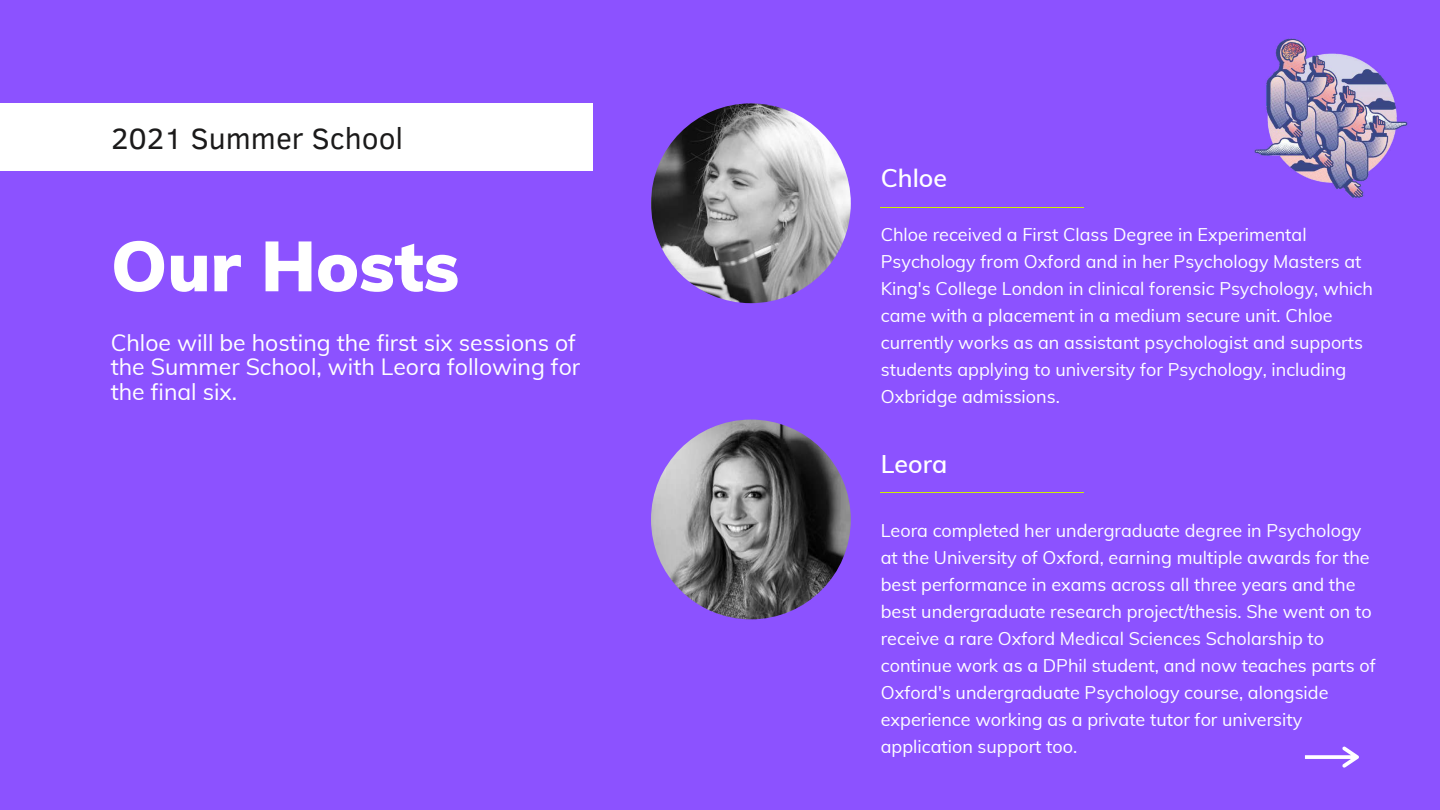
<style>
.page{position:relative;width:1440px;height:810px;background:#8c52ff}
.page>*{position:absolute;margin:0;border:0;box-sizing:border-box;transform-origin:0 0}
.t1{font:900 70px "Muli";color:#fff}
.t2{font:30px "Clear Sans";color:#1b1a1a}
.t3{font:600 25px "Muli";color:#fff}
.t4{font:23px/24.8px "Muli";color:#fff}
.t5{font:18px/27px "Muli";color:#fff}
</style>
<div class="page">
<svg style="left:1305px;top:746px;width:54px;height:22px"></svg>
<img style="left:651px;top:420px;width:200px;height:199px;border-radius:50%">
<img style="left:651px;top:103px;width:200px;height:200px;border-radius:50%">
<div style="left:0;top:104px;width:592px;height:67px;background:#fff"></div>
<hr style="left:881px;top:492px;width:203px;height:1px;background:#cced00">
<hr style="left:881px;top:207px;width:203px;height:1px;background:#cced00">
<img style="left:1254px;top:38px;width:154px;height:160px">
<h2 class="t2" style="left:111px;top:117px;width:294px">2021 Summer School</h2>
<h1 class="t1" style="left:111px;top:221px;width:350px">Our Hosts</h1>
<p class="t4" style="left:111px;top:330px;width:471px">Chloe will be hosting the first six sessions of the Summer School, with Leora following for the final six.</p>
<h3 class="t3" style="left:881px;top:162px;width:68px">Chloe</h3>
<p class="t5" style="left:881px;top:220px;width:494px">Chloe received a First Class Degree in Experimental Psychology from Oxford and in her Psychology Masters at King's College London in clinical forensic Psychology, which came with a placement in a medium secure unit. Chloe currently works as an assistant psychologist and supports students applying to university for Psychology, including Oxbridge admissions.</p>
<h3 class="t3" style="left:881px;top:447px;width:68px">Leora</h3>
<p class="t5" style="left:881px;top:517px;width:497px">Leora completed her undergraduate degree in Psychology at the University of Oxford, earning multiple awards for the best performance in exams across all three years and the best undergraduate research project/thesis. She went on to receive a rare Oxford Medical Sciences Scholarship to continue work as a DPhil student, and now teaches parts of Oxford's undergraduate Psychology course, alongside experience working as a private tutor for university application support too.</p>
</div>
